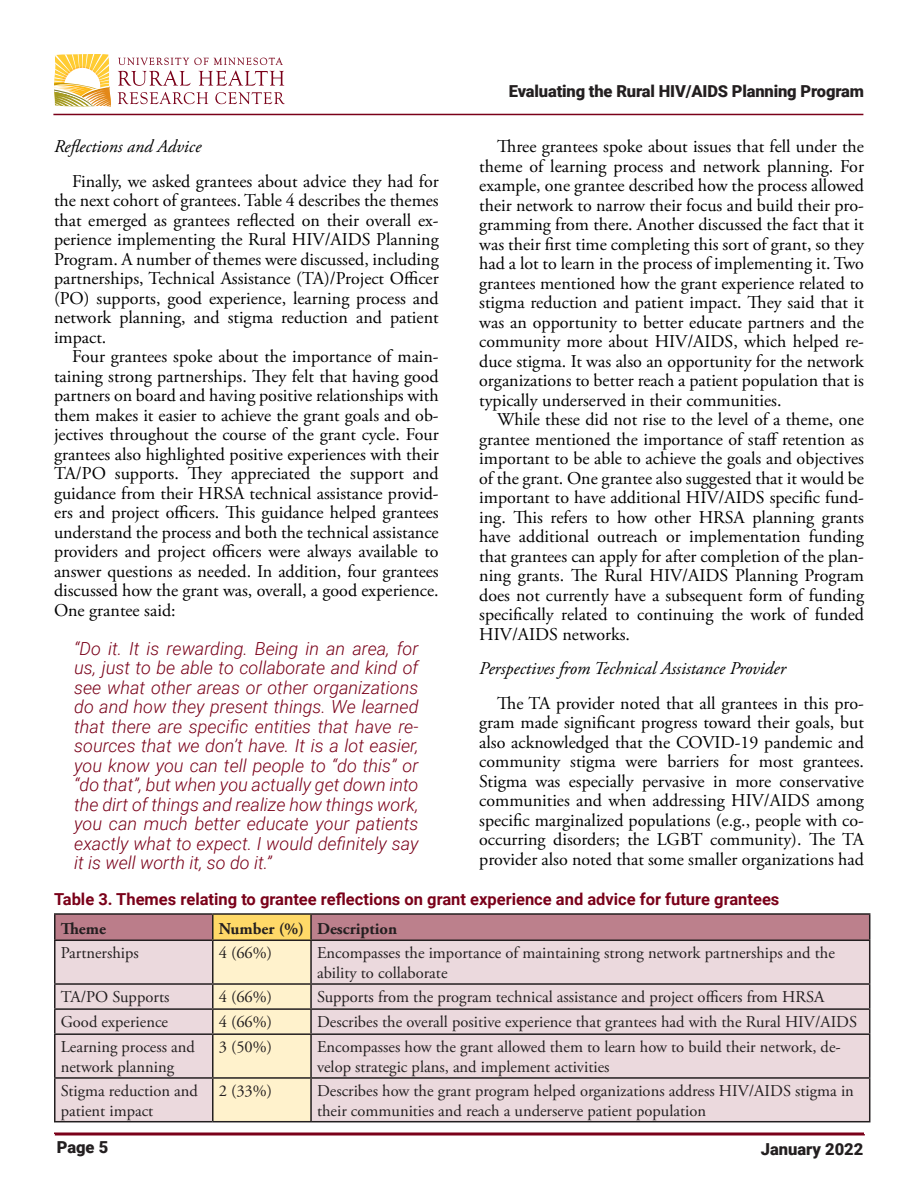
<style>
.page{position:relative;width:918px;height:1188px;background:#fff}
.page>*{position:absolute;margin:0;border:0;box-sizing:border-box;transform-origin:0 0}
.t1{font:18px/19.5px "Adobe Garamond Pro";color:#000;text-align:justify}
.t2{font:italic 300 18px/19.5px "Roboto";color:#7a0019;text-align:justify}
.t3{font:italic 18px "Adobe Garamond Pro";color:#000}
.t4{font:16.5px/19.8px "Adobe Garamond Pro";color:#231f20}
.Figure_title{font:700 16.5px "Roboto";color:#7a0019}
.t5{font:900 16.5px "Roboto";letter-spacing:-.01em;color:#231f20}
.t6{font:700 16.5px "Adobe Garamond Pro";color:#231f20}
</style>
<div class="page">
<div style="left:55px;top:914px;width:158px;height:26px;background:#bb7d8a"></div>
<div style="left:213px;top:914px;width:98px;height:26px;background:#ffd968"></div>
<div style="left:311px;top:914px;width:559px;height:26px;background:#bc808c"></div>
<div style="left:56px;top:941px;width:813px;height:180px;background:#ebd9dd"></div>
<div style="left:214px;top:941px;width:96px;height:180px;background:#fff2cc"></div>
<hr style="left:54px;top:940px;width:159px;height:1px;background:#231f20">
<hr style="left:213px;top:940px;width:98px;height:1px;background:#231f20">
<hr style="left:311px;top:940px;width:559px;height:1px;background:#231f20">
<hr style="left:54px;top:983px;width:159px;height:2px;background:#231f20">
<hr style="left:213px;top:983px;width:98px;height:2px;background:#231f20">
<hr style="left:311px;top:983px;width:559px;height:2px;background:#231f20">
<hr style="left:54px;top:1008px;width:159px;height:2px;background:#231f20">
<hr style="left:213px;top:1008px;width:98px;height:2px;background:#231f20">
<hr style="left:311px;top:1008px;width:559px;height:2px;background:#231f20">
<hr style="left:54px;top:1033px;width:159px;height:2px;background:#231f20">
<hr style="left:213px;top:1033px;width:98px;height:2px;background:#231f20">
<hr style="left:311px;top:1033px;width:559px;height:2px;background:#231f20">
<hr style="left:54px;top:1077px;width:159px;height:2px;background:#231f20">
<hr style="left:213px;top:1077px;width:98px;height:2px;background:#231f20">
<hr style="left:311px;top:1077px;width:559px;height:2px;background:#231f20">
<hr style="left:54px;top:1121px;width:159px;height:1px;background:#231f20">
<hr style="left:213px;top:1121px;width:98px;height:1px;background:#231f20">
<hr style="left:311px;top:1121px;width:559px;height:1px;background:#231f20">
<hr style="left:54px;top:913px;width:159px;height:2px;background:#231f20">
<hr style="left:213px;top:913px;width:98px;height:2px;background:#231f20">
<hr style="left:311px;top:913px;width:559px;height:2px;background:#231f20">
<hr style="left:310px;top:915px;width:2px;height:25px;background:#231f20">
<svg style="left:869px;top:915px;width:1px;height:25px"></svg>
<hr style="left:310px;top:941px;width:2px;height:42px;background:#231f20">
<hr style="left:869px;top:941px;width:1px;height:42px;background:#231f20">
<hr style="left:310px;top:985px;width:2px;height:23px;background:#231f20">
<hr style="left:310px;top:1010px;width:2px;height:23px;background:#231f20">
<svg style="left:869px;top:985px;width:1px;height:48px"></svg>
<hr style="left:310px;top:1035px;width:2px;height:42px;background:#231f20">
<hr style="left:869px;top:1035px;width:1px;height:42px;background:#231f20">
<hr style="left:310px;top:1079px;width:2px;height:42px;background:#231f20">
<hr style="left:869px;top:1079px;width:1px;height:42px;background:#231f20">
<hr style="left:54px;top:915px;width:2px;height:25px;background:#231f20">
<hr style="left:212px;top:915px;width:2px;height:25px;background:#231f20">
<hr style="left:54px;top:941px;width:2px;height:42px;background:#231f20">
<hr style="left:212px;top:941px;width:2px;height:42px;background:#231f20">
<hr style="left:54px;top:985px;width:2px;height:23px;background:#231f20">
<hr style="left:212px;top:985px;width:2px;height:23px;background:#231f20">
<hr style="left:54px;top:1010px;width:2px;height:23px;background:#231f20">
<hr style="left:212px;top:1010px;width:2px;height:23px;background:#231f20">
<hr style="left:54px;top:1035px;width:2px;height:42px;background:#231f20">
<hr style="left:212px;top:1035px;width:2px;height:42px;background:#231f20">
<hr style="left:54px;top:1079px;width:2px;height:42px;background:#231f20">
<hr style="left:212px;top:1079px;width:2px;height:42px;background:#231f20">
<hr style="left:53px;top:114px;width:810px;height:1px;background:#7a0019">
<hr style="left:55px;top:1134px;width:810px;height:2px;background:#7a0019">
<svg style="left:118px;top:92px;width:90px;height:12px"></svg>
<svg style="left:215px;top:92px;width:70px;height:12px"></svg>
<svg style="left:118px;top:58px;width:166px;height:28px"></svg>
<svg style="left:54px;top:54px;width:57px;height:53px"></svg>
<hr style="left:54px;top:1132px;width:810px;height:2px;background:#7a0019">
<p class="t3" style="left:54px;top:136px;width:149px">Reflections and Advice</p>
<p class="t1" style="left:54px;top:172px;width:386px;text-indent:18px">Finally, we asked grantees about advice they had for the next cohort of grantees. Table 4 describes the themes that emerged as grantees reflected on their overall ex&shy;perience implementing the Rural HIV/AIDS Planning Program. A number of themes were discussed, including partnerships, Technical Assistance (TA)/Project Officer (PO) supports, good experience, learning process and network planning, and stigma reduction and patient impact.</p>
<p class="t1" style="left:54px;top:348px;width:386px;text-indent:18px">Four grantees spoke about the importance of main&shy;taining strong partnerships. They felt that having good partners on board and having positive relationships with them makes it easier to achieve the grant goals and ob&shy;jectives throughout the course of the grant cycle. Four grantees also highlighted positive experiences with their TA/PO supports. They appreciated the support and guidance from their HRSA technical assistance provid&shy;ers and project officers. This guidance helped grantees understand the process and both the technical assistance providers and project officers were always available to answer questions as needed. In addition, four grantees discussed how the grant was, overall, a good experience.<br>One grantee said:</p>
<p class="t2" style="left:74px;top:638px;width:346px">“Do it. It is rewarding. Being in an area, for us, just to be able to collaborate and kind of see what other areas or other organizations do and how they present things. We learned that there are specific entities that have re&shy;sources that we don’t have. It is a lot easier, you know you can tell people to “do this” or “do that”, but when you actually get down into the dirt of things and realize how things work, you can much better educate your patients exactly what to expect. I would definitely say it is well worth it, so do it.”</p>
<p class="t5" style="left:509px;top:80px;width:357px">Evaluating the Rural HIV/AIDS Planning Program</p>
<p class="t1" style="left:479px;top:138px;width:386px;text-indent:18px">Three grantees spoke about issues that fell under the theme of learning process and network planning. For example, one grantee described how the process allowed their network to narrow their focus and build their pro&shy;gramming from there. Another discussed the fact that it was their first time completing this sort of grant, so they had a lot to learn in the process of implementing it. Two grantees mentioned how the grant experience related to stigma reduction and patient impact. They said that it was an opportunity to better educate partners and the community more about HIV/AIDS, which helped re&shy;duce stigma. It was also an opportunity for the network organizations to better reach a patient population that is typically underserved in their communities.</p>
<p class="t1" style="left:479px;top:411px;width:386px;text-indent:18px">While these did not rise to the level of a theme, one grantee mentioned the importance of staff retention as important to be able to achieve the goals and objectives of the grant. One grantee also suggested that it would be important to have additional HIV/AIDS specific fund&shy;ing. This refers to how other HRSA planning grants have additional outreach or implementation funding that grantees can apply for after completion of the plan&shy;ning grants. The Rural HIV/AIDS Planning Program does not currently have a subsequent form of funding specifically related to continuing the work of funded HIV/AIDS networks.</p>
<p class="t3" style="left:479px;top:658px;width:308px">Perspectives from Technical Assistance Provider</p>
<p class="t1" style="left:479px;top:694px;width:386px;text-indent:18px">The TA provider noted that all grantees in this pro&shy;gram made significant progress toward their goals, but also acknowledged that the COVID-19 pandemic and community stigma were barriers for most grantees.<br>Stigma was especially pervasive in more conservative communities and when addressing HIV/AIDS among specific marginalized populations (e.g., people with co&shy;occurring disorders; the LGBT community). The TA provider also noted that some smaller organizations had</p>
<p class="Figure_title" style="left:54px;top:888px;width:727px">Table 3. Themes relating to grantee reflections on grant experience and advice for future grantees</p>
<p class="t6" style="left:61px;top:919px;width:47px">Theme</p>
<p class="t6" style="left:219px;top:919px;width:87px">Number (%)</p>
<p class="t6" style="left:317px;top:919px;width:82px">Description</p>
<p class="t4" style="left:61px;top:944px;width:80px">Partnerships</p>
<p class="t4" style="left:219px;top:944px;width:55px">4 (66%)</p>
<p class="t4" style="left:317px;top:944px;width:519px">Encompasses the importance of maintaining strong network partnerships and the ability to collaborate</p>
<p class="t4" style="left:61px;top:987px;width:110px">TA/PO Supports</p>
<p class="t4" style="left:219px;top:987px;width:55px">4 (66%)</p>
<p class="t4" style="left:317px;top:987px;width:509px">Supports from the program technical assistance and project officers from HRSA</p>
<p class="t4" style="left:61px;top:1013px;width:109px">Good experience</p>
<p class="t4" style="left:219px;top:1013px;width:55px">4 (66%)</p>
<p class="t4" style="left:317px;top:1013px;width:542px">Describes the overall positive experience that grantees had with the Rural HIV/AIDS</p>
<p class="t4" style="left:61px;top:1038px;width:136px">Learning process and network planning</p>
<p class="t4" style="left:219px;top:1038px;width:55px">3 (50%)</p>
<p class="t4" style="left:317px;top:1038px;width:525px">Encompasses how the grant allowed them to learn how to build their network, de&shy;velop strategic plans, and implement activities</p>
<p class="t4" style="left:61px;top:1081px;width:139px">Stigma reduction and patient impact</p>
<p class="t4" style="left:219px;top:1081px;width:55px">2 (33%)</p>
<p class="t4" style="left:317px;top:1081px;width:538px">Describes how the grant program helped organizations address HIV/AIDS stigma in their communities and reach a underserve patient population</p>
<p class="t5" style="left:57px;top:1135px;width:53px">Page 5</p>
<p class="t5" style="left:761px;top:1137px;width:104px">January 2022</p>
</div>
